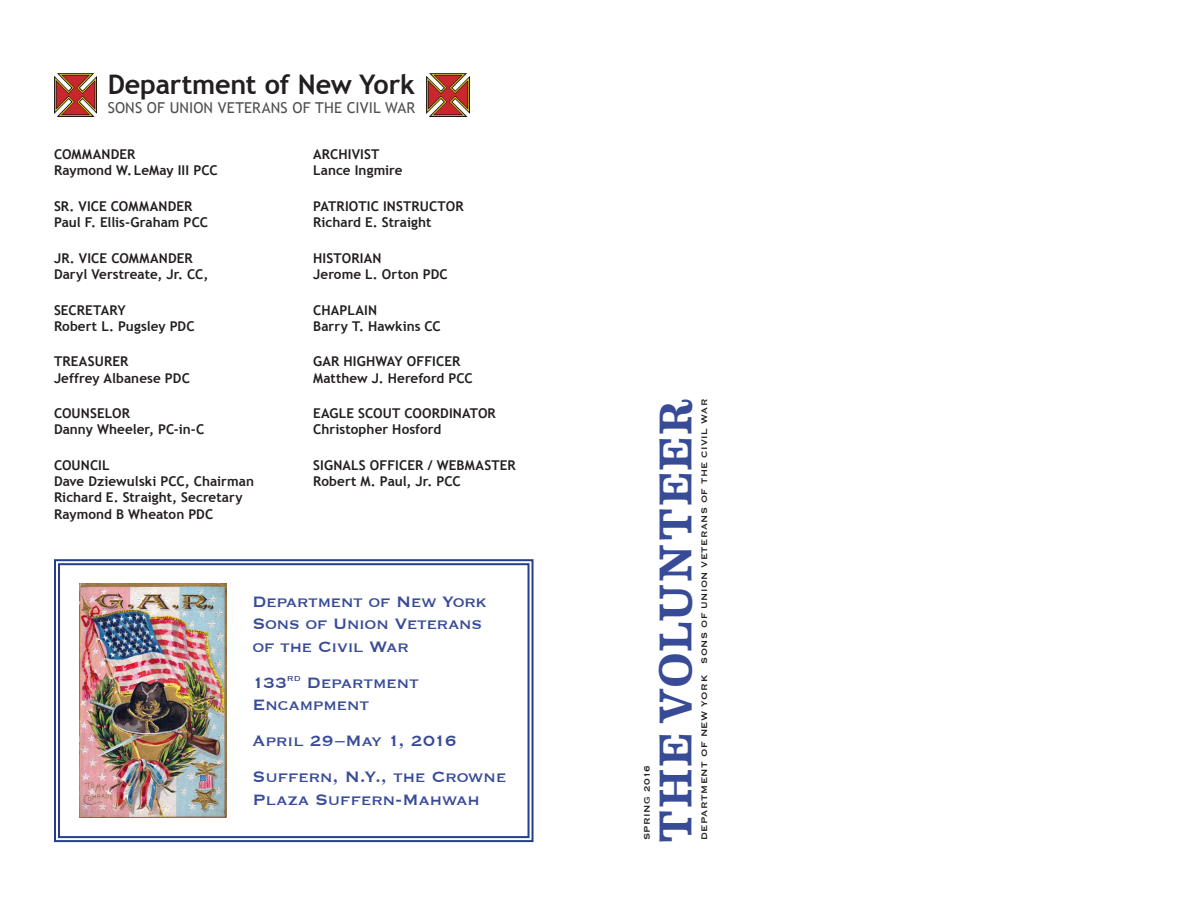
<style>
.page{position:relative;width:1188px;height:918px;background:#fff}
.page>*{position:absolute;margin:0;border:0;box-sizing:border-box;transform-origin:0 0}
.t1{font:500 46.05px "Eames Century Modern";letter-spacing:.04em;color:#384b97}
.t2{font:700 27px "Trebuchet MS";letter-spacing:-.01em;color:#231f20}
.t3{font:19.5px/22.5px "Copperplate";letter-spacing:-.025em;color:#384b97}
.t4{font:15px "Trebuchet MS";letter-spacing:.01em;color:#505050}
.t5{font:700 13.5px/16.2px "Trebuchet MS";letter-spacing:.005em;color:#231f20}
.t6{font:10.5px "Copperplate";letter-spacing:.04em;color:#231f20}
</style>
<div class="page">
<img style="left:54px;top:74px;width:43px;height:42px">
<img style="left:426px;top:74px;width:43px;height:42px">
<svg style="left:54px;top:559px;width:480px;height:284px"></svg>
<div style="left:58px;top:563px;width:472px;height:275px;border:2px solid #253f8e"></div>
<img style="left:79px;top:583px;width:148px;height:235px">
<h2 class="t2" style="left:108px;top:67px;width:309px">Department of New York</h2>
<p class="t4" style="left:108px;top:99px;width:309px">SONS OF UNION VETERANS OF THE CIVIL WAR</p>
<p class="t5" style="left:54px;top:146px;width:165px">COMMANDER<br>Raymond W.LeMay III PCC</p>
<p class="t5" style="left:54px;top:198px;width:155px">SR. VICE COMMANDER<br>Paul F. Ellis-Graham PCC</p>
<p class="t5" style="left:54px;top:250px;width:156px">JR. VICE COMMANDER<br>Daryl Verstreate, Jr. CC,</p>
<p class="t5" style="left:54px;top:302px;width:142px">SECRETARY<br>Robert L. Pugsley PDC</p>
<p class="t5" style="left:54px;top:354px;width:137px">TREASURER<br>Jeffrey Albanese PDC</p>
<p class="t5" style="left:54px;top:405px;width:152px">COUNSELOR<br>Danny Wheeler, PC-in-C</p>
<p class="t5" style="left:54px;top:457px;width:201px">COUNCIL<br>Dave Dziewulski PCC, Chairman<br>Richard E. Straight, Secretary<br>Raymond B Wheaton PDC</p>
<p class="t5" style="left:313px;top:146px;width:91px">ARCHIVIST<br>Lance Ingmire</p>
<p class="t5" style="left:313px;top:198px;width:152px">PATRIOTIC INSTRUCTOR<br>Richard E. Straight</p>
<p class="t5" style="left:313px;top:250px;width:136px">HISTORIAN<br>Jerome L. Orton PDC</p>
<p class="t5" style="left:313px;top:302px;width:129px">CHAPLAIN<br>Barry T. Hawkins CC</p>
<p class="t5" style="left:313px;top:354px;width:161px">GAR HIGHWAY OFFICER<br>Matthew J. Hereford PCC</p>
<p class="t5" style="left:313px;top:405px;width:184px">EAGLE SCOUT COORDINATOR<br>Christopher Hosford</p>
<p class="t5" style="left:313px;top:457px;width:204px">SIGNALS OFFICER / WEBMASTER<br>Robert M. Paul, Jr. PCC</p>
<h3 class="t3" style="left:252px;top:589px;width:235px">Department of New York<br>Sons of Union Veterans of the Civil War</h3>
<h3 class="t3" style="left:252px;top:670px;width:168px">133<sup>rd</sup> Department<br>Encampment</h3>
<h3 class="t3" style="left:252px;top:722px;width:256px;line-height:36px">April 29–May 1, 2016<br>Suffern, N.Y., the Crowne</h3>
<h3 class="t3" style="left:252px;top:787px;width:229px">Plaza Suffern-Mahwah</h3>
<p class="t6" style="left:640px;top:840px;width:76px;rotate:-90deg">SPRING 2016</p>
<h1 class="t1" style="left:641px;top:843px;width:446px;rotate:-90deg">THE VOLUNTEER</h1>
<p class="t6" style="left:698px;top:840px;width:443px;rotate:-90deg">DEPARTMENT OF NEW YORK SONS OF UNION VETERANS OF THE CIVIL WAR</p>
</div>
